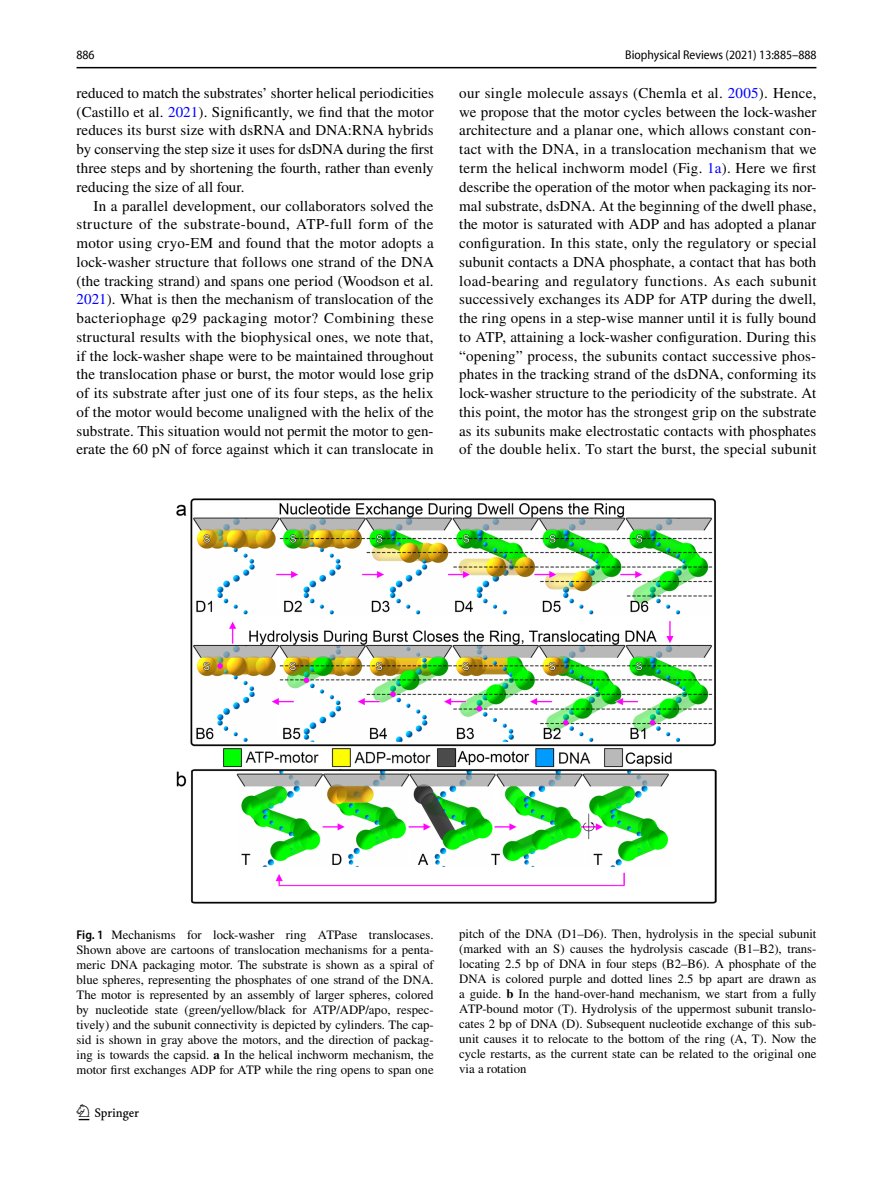
<style>
.page{position:relative;width:893px;height:1187px;background:#fff}
.page>*{position:absolute;margin:0;border:0;box-sizing:border-box;transform-origin:0 0}
.t1{font:22.5px "Springnew Regular 2";color:#000}
.t2{font:15px/18.8px "STIX";letter-spacing:.005em;color:#000;text-align:justify}
.t3{font:12.75px/15px "STIX";color:#000;text-align:justify}
.t4{font:semi-condensed 12.75px "Myriad Pro Unic";color:#000}
.s1{color:#00f}
.s2{font-family:"Myriad Pro";font-weight:600;font-stretch:semi-condensed}
.s3{font-weight:700}
</style>
<div class="page">
<hr style="left:77px;top:67px;width:739px;height:1px;background:#000">
<img style="left:176px;top:498px;width:540px;height:405px">
<p class="t4" style="left:77px;top:50px;width:20px">886</p>
<p class="t4" style="left:625px;top:50px;width:193px">Biophysical Reviews (2021) 13:885–888</p>
<p class="t2" style="left:77px;top:84px;width:359px">reduced to match the substrates’ shorter helical periodicities (Castillo et al. <span class="s1">2021</span>). Significantly, we find that the motor reduces its burst size with dsRNA and DNA:RNA hybrids by conserving the step size it uses for dsDNA during the first three steps and by shortening the fourth, rather than evenly reducing the size of all four.</p>
<p class="t2" style="left:77px;top:197px;width:359px;text-indent:17px">In a parallel development, our collaborators solved the structure of the substrate-bound, ATP-full form of the motor using cryo-EM and found that the motor adopts a lock-washer structure that follows one strand of the DNA (the tracking strand) and spans one period (Woodson et al.<br><span class="s1">2021</span>). What is then the mechanism of translocation of the bacteriophage φ29 packaging motor? Combining these structural results with the biophysical ones, we note that, if the lock-washer shape were to be maintained throughout the translocation phase or burst, the motor would lose grip of its substrate after just one of its four steps, as the helix of the motor would become unaligned with the helix of the substrate. This situation would not permit the motor to gen&shy;erate the 60 pN of force against which it can translocate in</p>
<p class="t2" style="left:459px;top:84px;width:359px">our single molecule assays (Chemla et al. <span class="s1">2005</span>). Hence, we propose that the motor cycles between the lock-washer architecture and a planar one, which allows constant con&shy;tact with the DNA, in a translocation mechanism that we term the helical inchworm model (Fig. <span class="s1">1a</span>). Here we first describe the operation of the motor when packaging its nor&shy;mal substrate, dsDNA. At the beginning of the dwell phase, the motor is saturated with ADP and has adopted a planar configuration. In this state, only the regulatory or special subunit contacts a DNA phosphate, a contact that has both load-bearing and regulatory functions. As each subunit successively exchanges its ADP for ATP during the dwell, the ring opens in a step-wise manner until it is fully bound to ATP, attaining a lock-washer configuration. During this “opening” process, the subunits contact successive phos&shy;phates in the tracking strand of the dsDNA, conforming its lock-washer structure to the periodicity of the substrate. At this point, the motor has the strongest grip on the substrate as its subunits make electrostatic contacts with phosphates of the double helix. To start the burst, the special subunit</p>
<p class="t3" style="left:77px;top:927px;width:359px"><span class="s2">Fig. 1</span> Mechanisms for lock-washer ring ATPase translocases.<br>Shown above are cartoons of translocation mechanisms for a penta&shy;meric DNA packaging motor. The substrate is shown as a spiral of blue spheres, representing the phosphates of one strand of the DNA.<br>The motor is represented by an assembly of larger spheres, colored by nucleotide state (green/yellow/black for ATP/ADP/apo, respec&shy;tively) and the subunit connectivity is depicted by cylinders. The cap&shy;sid is shown in gray above the motors, and the direction of packag&shy;ing is towards the capsid. <span class="s3">a</span> In the helical inchworm mechanism, the motor first exchanges ADP for ATP while the ring opens to span one</p>
<p class="t3" style="left:459px;top:927px;width:359px">pitch of the DNA (D1–D6). Then, hydrolysis in the special subunit (marked with an S) causes the hydrolysis cascade (B1–B2), trans&shy;locating 2.5 bp of DNA in four steps (B2–B6). A phosphate of the DNA is colored purple and dotted lines 2.5 bp apart are drawn as a guide. <span class="s3">b</span> In the hand-over-hand mechanism, we start from a fully ATP-bound motor (T). Hydrolysis of the uppermost subunit translo&shy;cates 2 bp of DNA (D). Subsequent nucleotide exchange of this sub&shy;unit causes it to relocate to the bottom of the ring (A, T). Now the cycle restarts, as the current state can be related to the original one via a rotation</p>
<h1 class="t1" style="left:79px;top:1104px;width:62px">1 3</h1>
</div>
